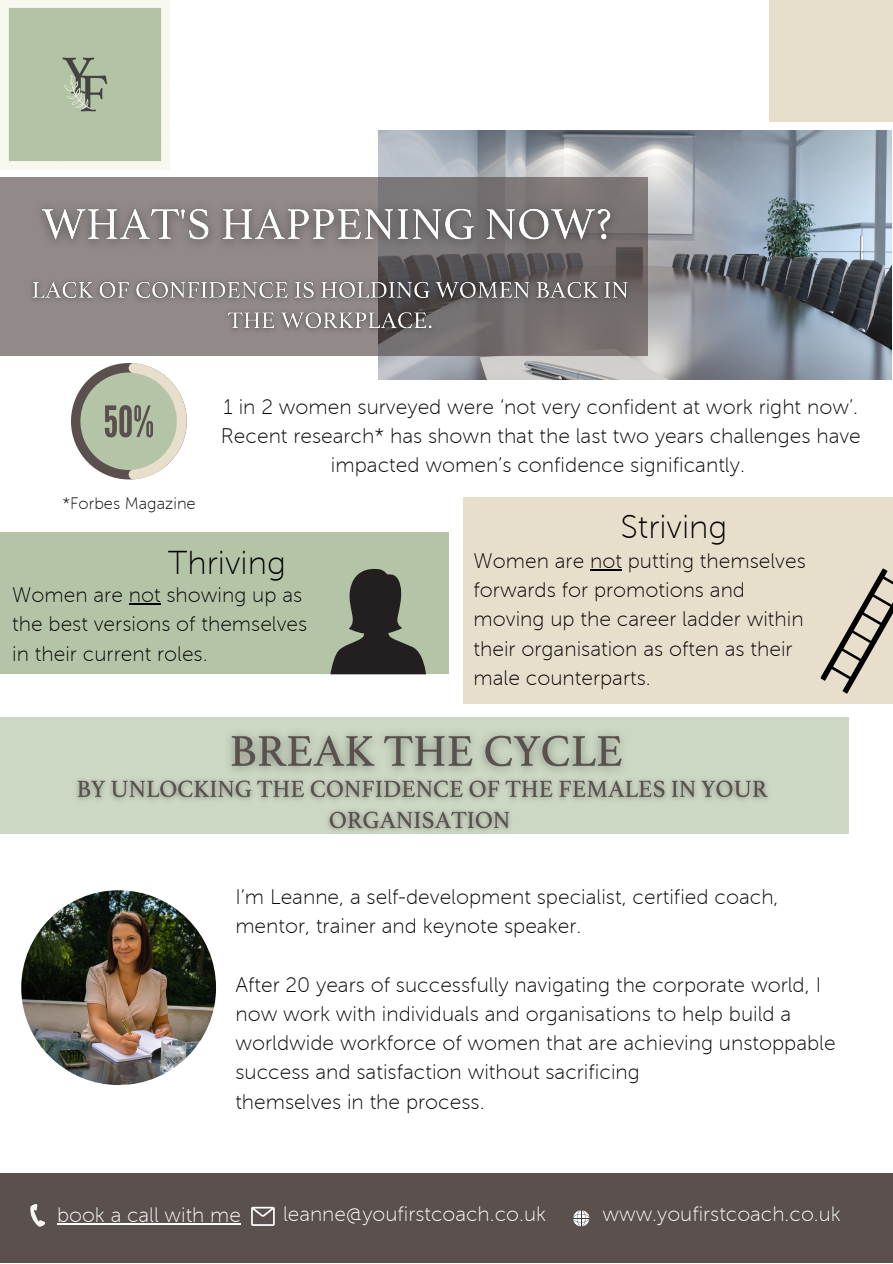
<style>
.page{position:relative;width:893px;height:1264px;background:#fff}
.page>*{position:absolute;margin:0;border:0;box-sizing:border-box;transform-origin:0 0}
.t1{font:33px "Museo Sans 100";color:#000}
.t2{font:21px/29.2px "Museo Sans 100";color:#000}
.t3{font:20.85px "Museo Sans 100";color:#fff}
.t4{font:16.5px "Museo Sans 100";color:#000}
</style>
<div class="page">
<img style="left:378px;top:131px;width:513px;height:248px">
<svg style="left:0;top:177px;width:647px;height:179px;background:#87807f"></svg>
<div style="left:769px;top:0;width:123px;height:121px;background:#e8decc"></div>
<div style="left:0;top:532px;width:448px;height:141px;background:#b4c5a7"></div>
<div style="left:0;top:1173px;width:892px;height:89px;background:#5a504e"></div>
<svg style="left:251px;top:1206px;width:24px;height:19px"></svg>
<svg style="left:573px;top:1210px;width:16px;height:16px"></svg>
<svg style="left:71px;top:363px;width:116px;height:117px"></svg>
<div style="left:463px;top:497px;width:429px;height:207px;background:#e8decc"></div>
<svg style="left:820px;top:568px;width:72px;height:126px"></svg>
<svg style="left:330px;top:568px;width:96px;height:106px"></svg>
<div style="left:0;top:717px;width:849px;height:117px;background:#cdd8c4"></div>
<img style="left:21px;top:890px;width:195px;height:195px;border-radius:50%">
<hr style="left:590px;top:569px;width:32px;height:1px;background:#000">
<img style="left:25px;top:185px;width:603px;height:82px">
<img style="left:22px;top:267px;width:616px;height:77px">
<img style="left:229px;top:733px;width:394px;height:33px">
<hr style="left:129px;top:603px;width:32px;height:1px;background:#000">
<img style="left:76px;top:766px;width:692px;height:65px">
<img style="left:0;top:0;width:170px;height:170px">
<svg style="left:30px;top:1204px;width:16px;height:23px"></svg>
<hr style="left:57px;top:1223px;width:184px;height:1px;background:#fff">
<p class="t4" style="left:62px;top:494px;width:135px">*Forbes Magazine</p>
<p class="t2" style="left:221px;top:392px;width:641px;text-align:center">1 in 2 women surveyed were ‘not very confident at work right now’.<br>Recent research* has shown that the last two years challenges have impacted women’s confidence significantly.</p>
<h1 class="t1" style="left:620px;top:509px;width:108px">Striving</h1>
<h1 class="t1" style="left:168px;top:545px;width:119px">Thriving</h1>
<p class="t2" style="left:12px;top:580px;width:296px">Women are not showing up as the best versions of themselves in their current roles.</p>
<p class="t2" style="left:473px;top:546px;width:334px">Women are not putting themselves forwards for promotions and moving up the career ladder within their organisation as often as their male counterparts.</p>
<p class="t2" style="left:235px;top:882px;width:544px">I’m Leanne, a self-development specialist, certified coach, mentor, trainer and keynote speaker.</p>
<p class="t2" style="left:235px;top:970px;width:601px">After 20 years of successfully navigating the corporate world, I now work with individuals and organisations to help build a worldwide workforce of women that are achieving unstoppable success and satisfaction without sacrificing<br>themselves in the process.</p>
<p class="t3" style="left:57px;top:1203px;width:185px">book a call with me</p>
<p class="t3" style="left:283px;top:1202px;width:264px">leanne@youfirstcoach.co.uk</p>
<p class="t3" style="left:602px;top:1202px;width:240px">www.youfirstcoach.co.uk</p>
</div>
